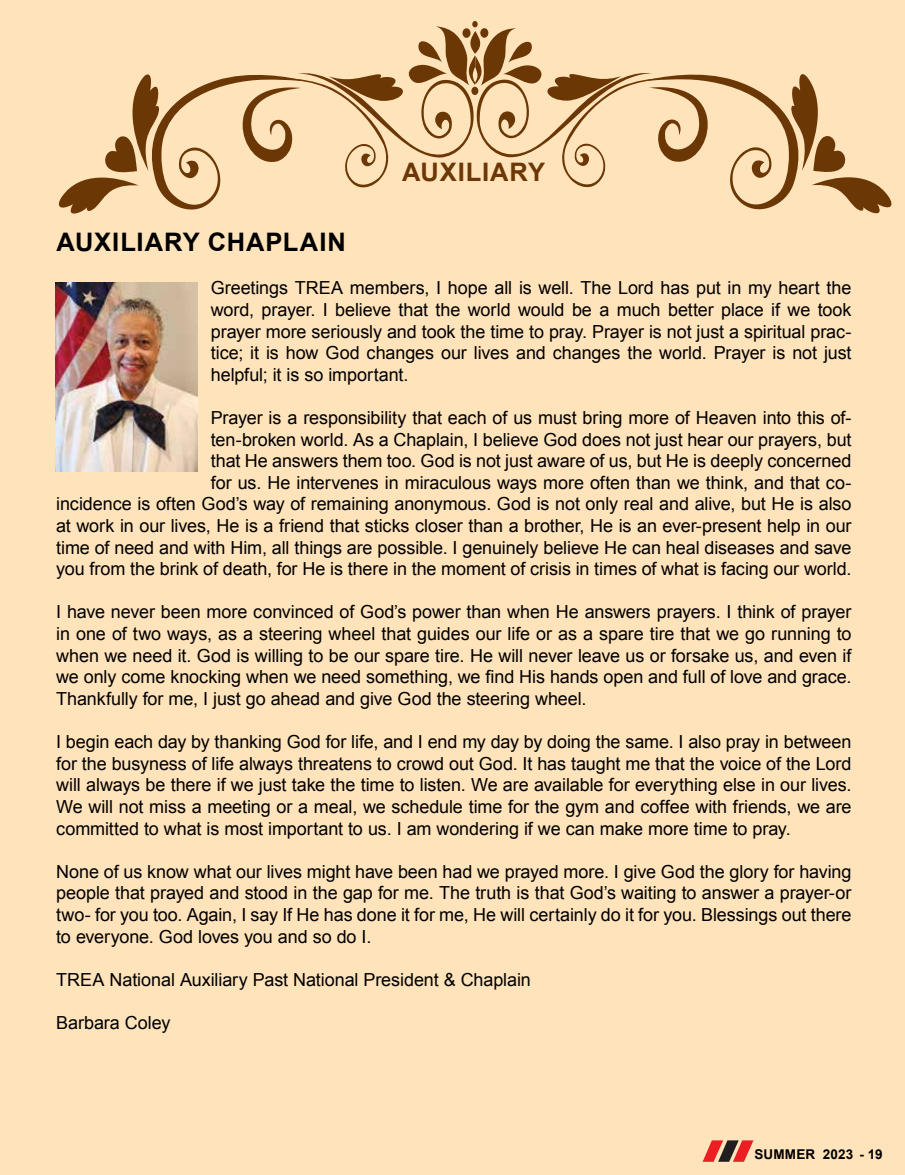
<style>
.page{position:relative;width:905px;height:1175px;background:#fff}
.page>*{position:absolute;margin:0;border:0;box-sizing:border-box;transform-origin:0 0}
.t1{font:700 25.5px "Arial";letter-spacing:.035em;color:#000}
.t2{font:700 25.5px "Arial";letter-spacing:.03em;color:#6b3805}
.t3{font:18px/21.6px "Arial";letter-spacing:-.005em;color:#000;text-align:justify}
.t4{font:700 13.5px "Arial";letter-spacing:.01em;color:#000}
</style>
<div class="page">
<div style="left:0;top:0;width:904px;height:1174px;background:#ffe3bb"></div>
<svg style="left:58px;top:21px;width:834px;height:193px"></svg>
<svg style="left:703px;top:1140px;width:50px;height:21px"></svg>
<img style="left:55px;top:282px;width:142px;height:189px">
<h1 class="t2" style="left:402px;top:154px;width:145px">AUXILIARY</h1>
<h1 class="t1" style="left:57px;top:224px;width:291px">AUXILIARY CHAPLAIN</h1>
<p class="t3" style="left:211px;top:277px;width:642px">Greetings TREA members, I hope all is well. The Lord has put in my heart the word, prayer. I believe that the world would be a much better place if we took prayer more seriously and took the time to pray. Prayer is not just a spiritual prac&shy;tice; it is how God changes our lives and changes the world. Prayer is not just helpful; it is so important.</p>
<p class="t3" style="left:56px;top:407px;width:796px;text-align:right">Prayer is a responsibility that each of us must bring more of Heaven into this of-<br>ten-broken world. As a Chaplain, I believe God does not just hear our prayers, but<br>that He answers them too. God is not just aware of us, but He is deeply concerned<br>for us. He intervenes in miraculous ways more often than we think, and that co-<br>incidence is often God’s way of remaining anonymous. God is not only real and alive, but He is also at work in our lives, He is a friend that sticks closer than a brother, He is an ever-present help in our time of need and with Him, all things are possible. I genuinely believe He can heal diseases and save you from the brink of death, for He is there in the moment of crisis in times of what is facing our world.</p>
<p class="t3" style="left:56px;top:601px;width:796px">I have never been more convinced of God’s power than when He answers prayers. I think of prayer in one of two ways, as a steering wheel that guides our life or as a spare tire that we go running to when we need it. God is willing to be our spare tire. He will never leave us or forsake us, and even if we only come knocking when we need something, we find His hands open and full of love and grace.<br>Thankfully for me, I just go ahead and give God the steering wheel.</p>
<p class="t3" style="left:56px;top:731px;width:796px">I begin each day by thanking God for life, and I end my day by doing the same. I also pray in between for the busyness of life always threatens to crowd out God. It has taught me that the voice of the Lord will always be there if we just take the time to listen. We are available for everything else in our lives.<br>We will not miss a meeting or a meal, we schedule time for the gym and coffee with friends, we are committed to what is most important to us. I am wondering if we can make more time to pray.</p>
<p class="t3" style="left:56px;top:861px;width:796px">None of us know what our lives might have been had we prayed more. I give God the glory for having people that prayed and stood in the gap for me. The truth is that God’s waiting to answer a prayer-or two- for you too. Again, I say If He has done it for me, He will certainly do it for you. Blessings out there to everyone. God loves you and so do I.</p>
<p class="t3" style="left:56px;top:969px;width:476px">TREA National Auxiliary Past National President &amp; Chaplain</p>
<p class="t3" style="left:56px;top:1012px;width:116px">Barbara Coley</p>
<p class="t4" style="left:754px;top:1144px;width:130px">SUMMER 2023 - 19</p>
</div>
